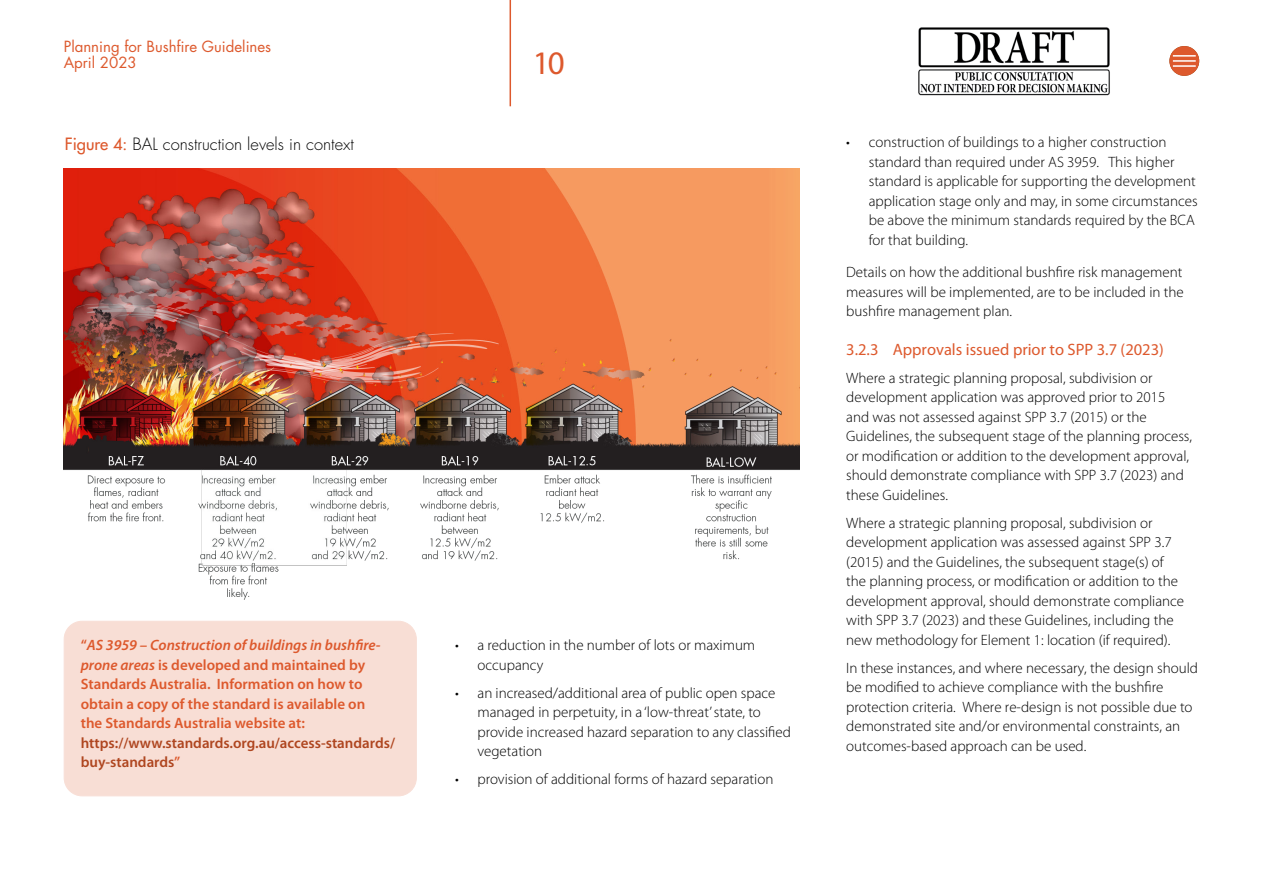
<style>
.page{position:relative;width:1263px;height:893px;background:#fff}
.page>*{position:absolute;margin:0;border:0;box-sizing:border-box;transform-origin:0 0}
.t1{font:33px "Myriad Pro";color:#dd592d}
.t2{font:16.5px "Myriad Pro";color:#dd592d}
.t3{font:300 16.5px "Futura Std";color:#000}
.t4{font:300 15px/19.5px "Myriad Pro";color:#000}
.t5{font:600 15px/19.5px "Myriad Pro";color:#dd592d}
.t6{font:600 15px/19.5px "Myriad Pro";color:#af4620}
.t7{font:15px/16.5px "Futura Std";color:#dd592d}
.s1{font-weight:500;color:#dd592d}
.s2{font-style:italic}
.s3{color:#dd592d}
</style>
<div class="page">
<hr style="left:509px;top:0;width:2px;height:106px;background:#dd592d">
<img style="left:918px;top:27px;width:192px;height:69px">
<img style="left:64px;top:168px;width:735px;height:432px">
<div style="left:64px;top:621px;width:352px;height:175px;background:#f8ded5;border-radius:18px"></div>
<div style="left:64px;top:621px;width:353px;height:175px;border:1px solid #dd592d;border-radius:18px"></div>
<div style="left:1169px;top:46px;width:30px;height:30px;background:#dd592d;border-radius:50%"></div>
<hr style="left:1173px;top:55px;width:23px;height:2px;background:#fff">
<hr style="left:1173px;top:60px;width:23px;height:2px;background:#fff">
<hr style="left:1173px;top:65px;width:23px;height:2px;background:#fff">
<p class="t7" style="left:64px;top:38px;width:209px">Planning for Bushfire Guidelines<br>April 2023</p>
<p class="t3" style="left:65px;top:134px;width:290px"><span class="s1">Figure 4:</span> BAL construction levels in context</p>
<p class="t5" style="left:81px;top:635px;width:301px">“<span class="s2">AS 3959 – Construction of buildings in bushfire&shy;prone areas</span> is developed and maintained by Standards Australia. Information on how to obtain a copy of the standard is available on the Standards Australia website at:</p>
<p class="t6" style="left:81px;top:733px;width:316px">https://www.standards.org.au/access-standards/ buy-standards<span class="s3">”</span></p>
<h1 class="t1" style="left:533px;top:42px;width:33px">10</h1>
<p class="t4" style="left:477px;top:635px;width:279px;text-indent:-23px">• a reduction in the number of lots or maximum occupancy</p>
<p class="t4" style="left:477px;top:683px;width:315px;text-indent:-23px">• an increased/additional area of public open space managed in perpetuity, in a ‘low-threat’ state, to provide increased hazard separation to any classified vegetation</p>
<p class="t4" style="left:455px;top:769px;width:320px">• provision of additional forms of hazard separation</p>
<p class="t4" style="left:869px;top:132px;width:330px;text-indent:-22px">• construction of buildings to a higher construction standard than required under AS 3959. This higher standard is applicable for supporting the development application stage only and may, in some circumstances be above the minimum standards required by the BCA for that building.</p>
<p class="t4" style="left:846px;top:262px;width:339px;text-align:justify">Details on how the additional bushfire risk management measures will be implemented, are to be included in the bushfire management plan.</p>
<p class="t2" style="left:846px;top:339px;width:319px">3.2.3 Approvals issued prior to SPP 3.7 (2023)</p>
<p class="t4" style="left:846px;top:368px;width:347px">Where a strategic planning proposal, subdivision or development application was approved prior to 2015 and was not assessed against SPP 3.7 (2015) or the Guidelines, the subsequent stage of the planning process, or modification or addition to the development approval, should demonstrate compliance with SPP 3.7 (2023) and these Guidelines.</p>
<p class="t4" style="left:846px;top:513px;width:339px">Where a strategic planning proposal, subdivision or development application was assessed against SPP 3.7 (2015) and the Guidelines, the subsequent stage(s) of the planning process, or modification or addition to the development approval, should demonstrate compliance with SPP 3.7 (2023) and these Guidelines, including the new methodology for Element 1: location (if required).</p>
<p class="t4" style="left:846px;top:658px;width:353px">In these instances, and where necessary, the design should be modified to achieve compliance with the bushfire protection criteria. Where re-design is not possible due to demonstrated site and/or environmental constraints, an outcomes-based approach can be used.</p>
</div>
